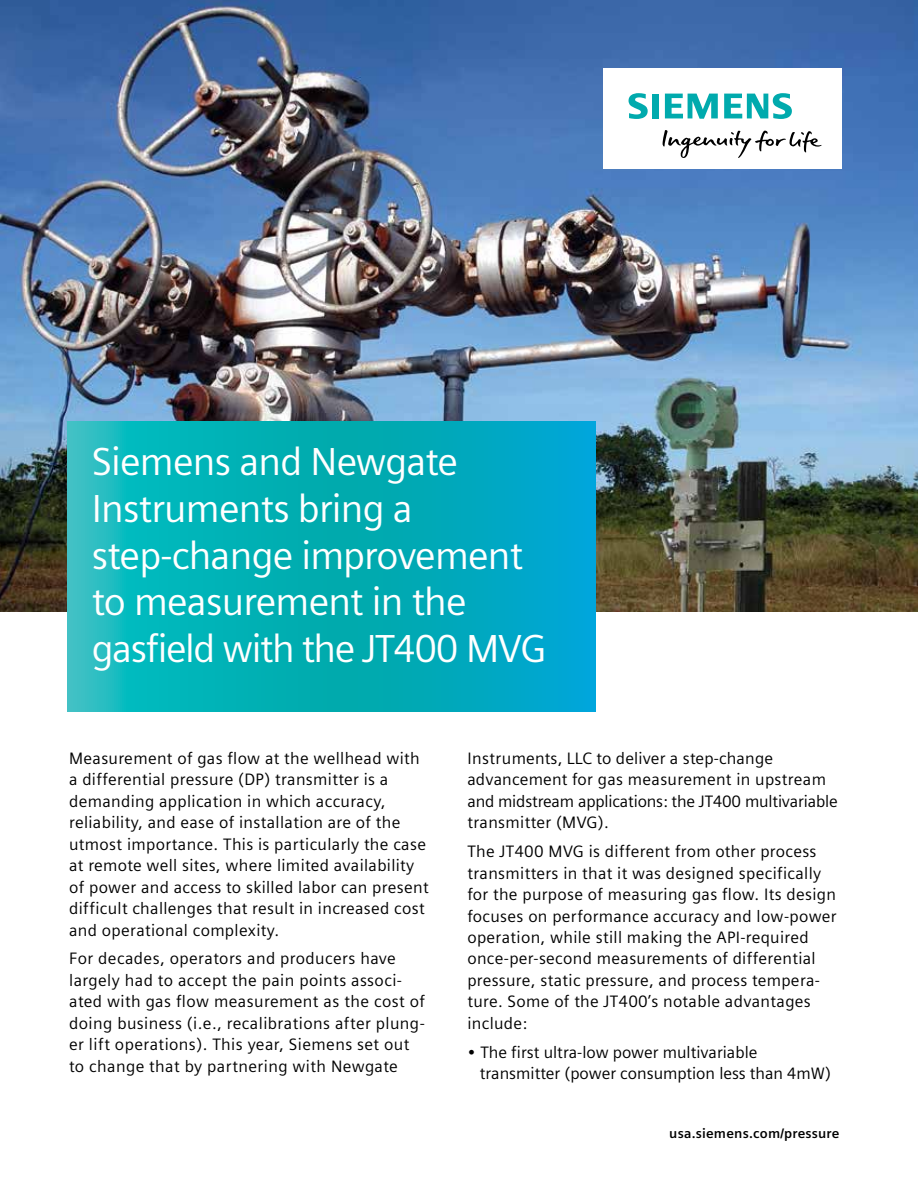
<style>
.page{position:relative;width:918px;height:1188px;background:#fff}
.page>*{position:absolute;margin:0;border:0;box-sizing:border-box;transform-origin:0 0}
.t1{font:39px/46.8px "Siemens Sans";letter-spacing:-.02em;color:#fff}
.t2{font:16.5px/21.5px "Siemens Sans";letter-spacing:.02em;color:#000}
.t3{font:16.5px/21.5px "Siemens Sans";color:#000}
.t4{font:700 13.5px "Siemens Sans";letter-spacing:.015em;color:#000}
</style>
<div class="page">
<img style="left:0;top:0;width:918px;height:611px">
<svg style="left:68px;top:421px;width:527px;height:290px;background:#04aebb"></svg>
<div style="left:603px;top:68px;width:239px;height:101px;background:#fff"></div>
<svg style="left:662px;top:130px;width:160px;height:28px"></svg>
<svg style="left:629px;top:93px;width:30px;height:26px"></svg>
<svg style="left:665px;top:94px;width:53px;height:25px"></svg>
<svg style="left:724px;top:93px;width:68px;height:26px"></svg>
<h1 class="t1" style="left:92px;top:438px;width:456px">Siemens and Newgate<br>Instruments bring a step-change improvement to measurement in the gasfield with the JT400 MVG</h1>
<p class="t2" style="left:69px;top:748px;width:361px">Measurement of gas flow at the wellhead with a differential pressure (DP) transmitter is a demanding application in which accuracy, reliability, and ease of installation are of the utmost importance. This is particularly the case at remote well sites, where limited availability of power and access to skilled labor can present difficult challenges that result in increased cost and operational complexity.</p>
<p class="t2" style="left:69px;top:948px;width:357px">For decades, operators and producers have largely had to accept the pain points associ&shy;ated with gas flow measurement as the cost of doing business (i.e., recalibrations after plung&shy;er lift operations). This year, Siemens set out to change that by partnering with Newgate</p>
<p class="t2" style="left:467px;top:748px;width:372px">Instruments, LLC to deliver a step-change advancement for gas measurement in upstream and midstream applications: the JT400 multivariable transmitter (MVG).</p>
<p class="t2" style="left:467px;top:841px;width:371px">The JT400 MVG is different from other process transmitters in that it was designed specifically for the purpose of measuring gas flow. Its design focuses on performance accuracy and low-power operation, while still making the API-required once-per-second measurements of differential pressure, static pressure, and process tempera&shy;ture. Some of the JT400’s notable advantages include:</p>
<p class="t3" style="left:480px;top:1041px;width:353px;text-indent:-12px">• The first ultra-low power multivariable transmitter (power consumption less than 4mW)</p>
<p class="t4" style="left:669px;top:1126px;width:172px">usa.siemens.com/pressure</p>
</div>
